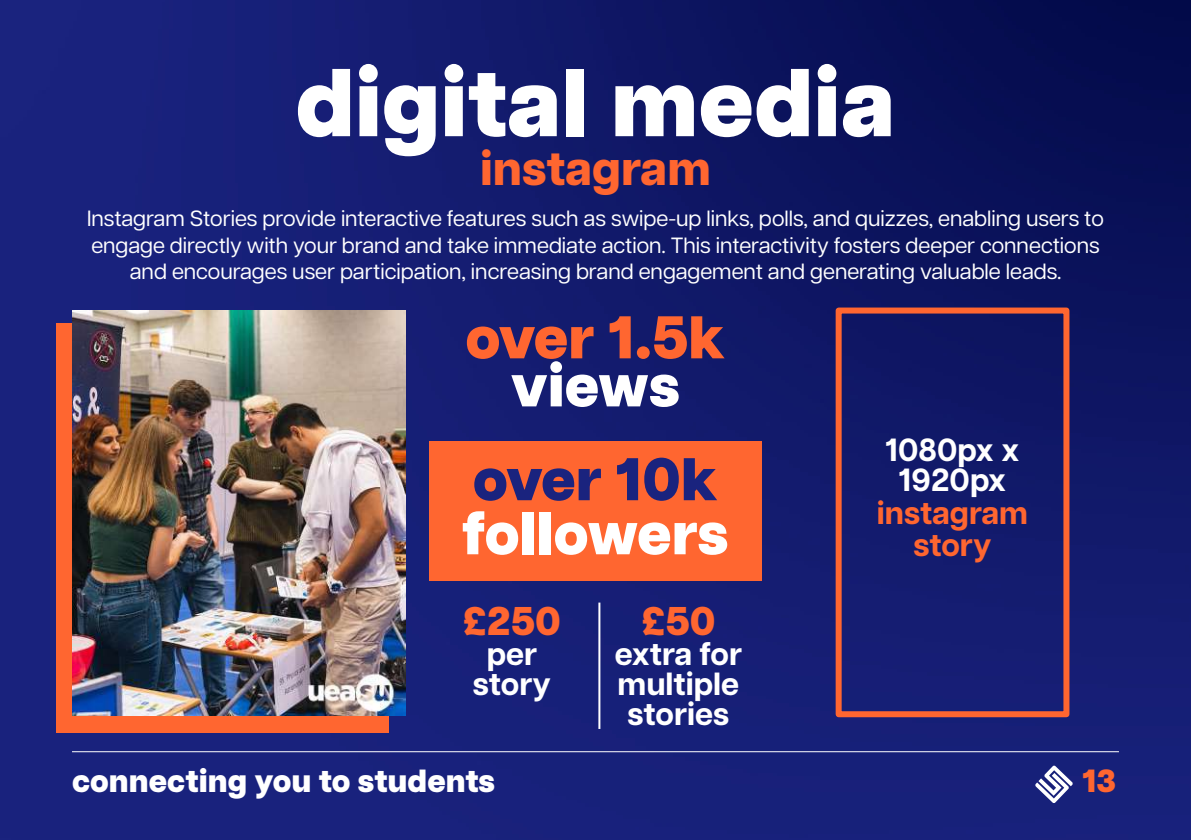
<style>
.page{position:relative;width:1191px;height:840px;background:#fff}
.page>*{position:absolute;margin:0;border:0;box-sizing:border-box;transform-origin:0 0}
.t1{font:800 96px "Articulat CF";color:#fff}
.t2{font:800 60px "Articulat CF";color:#fff}
.t3{font:800 60px "Articulat CF";letter-spacing:-.02em;color:#ff6630}
.t4{font:800 60px "Articulat CF";color:#1a237e}
.t5{font:800 48px "Articulat CF";color:#ff6630}
.t6{font:800 40px "Articulat CF";color:#ff6630}
.t7{font:700 32px/30px "Articulat CF";color:#fff;text-align:center}
.t8{font:800 32px "Articulat CF";color:#fff}
.t9{font:700 32px/32px "Articulat CF";color:#ff6630;text-align:center}
.t10{font:800 32px "Articulat CF";color:#ff6630}
.t11{font:22px/26.4px "Articulat CF";color:#fff;text-align:center}
</style>
<div class="page">
<img style="left:0;top:0;width:1191px;height:839px">
<hr style="left:72px;top:750px;width:1047px;height:1px;background:#fff">
<svg style="left:1035px;top:765px;width:38px;height:37px"></svg>
<div style="left:55px;top:323px;width:333px;height:408px;background:#ff6630"></div>
<div style="left:835px;top:307px;width:234px;height:409px;border:6px solid #ff6630"></div>
<div style="left:429px;top:440px;width:332px;height:140px;background:#ff6630"></div>
<img style="left:72px;top:310px;width:333px;height:404px">
<hr style="left:598px;top:602px;width:2px;height:126px;background:#fff">
<h1 class="t1" style="left:296px;top:30px;width:601px">digital media</h1>
<h3 class="t5" style="left:480px;top:132px;width:232px">instagram</h3>
<p class="t11" style="left:87px;top:204px;width:1018px">Instagram Stories provide interactive features such as swipe-up links, polls, and quizzes, enabling users to engage directly with your brand and take immediate action. This interactivity fosters deeper connections and encourages user participation, increasing brand engagement and generating valuable leads.</p>
<h2 class="t3" style="left:465px;top:292px;width:261px">over 1.5k</h2>
<h2 class="t2" style="left:510px;top:340px;width:171px">views</h2>
<h2 class="t4" style="left:473px;top:434px;width:246px">over 10k</h2>
<h2 class="t2" style="left:462px;top:488px;width:268px">followers</h2>
<h3 class="t6" style="left:463px;top:590px;width:99px">£250</h3>
<h3 class="t7" style="left:473px;top:637px;width:80px">per story</h3>
<h3 class="t6" style="left:641px;top:590px;width:75px">£50</h3>
<h3 class="t7" style="left:615px;top:637px;width:129px">extra for multiple stories</h3>
<h3 class="t7" style="left:885px;top:434px;width:136px">1080px x<br>1920px</h3>
<h3 class="t9" style="left:877px;top:495px;width:153px">instagram story</h3>
<h3 class="t8" style="left:72px;top:756px;width:424px">connecting you to students</h3>
<h3 class="t10" style="left:1082px;top:756px;width:36px">13</h3>
</div>
